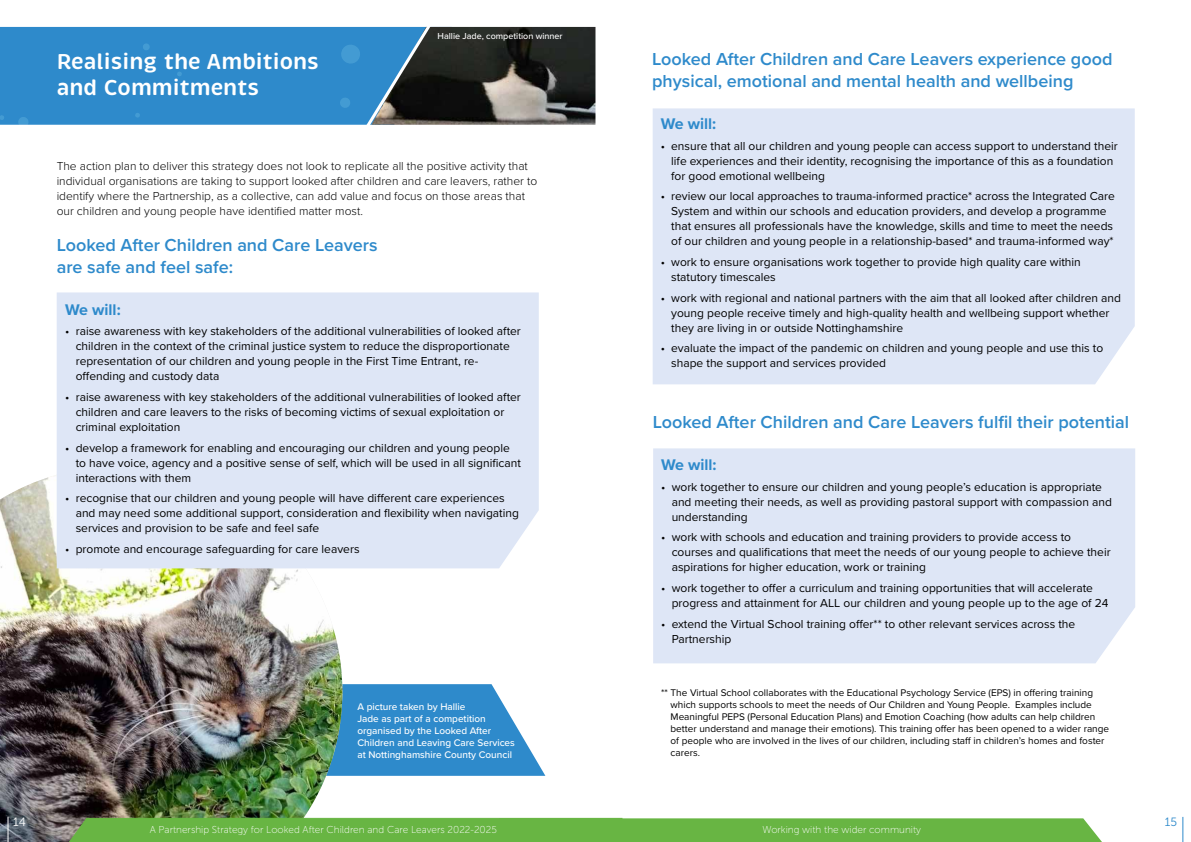
<style>
.page{position:relative;width:1191px;height:842px;background:#fff}
.page>*{position:absolute;margin:0;border:0;box-sizing:border-box;transform-origin:0 0}
.t1{font:600 22px/26.4px "Brevia";color:#fff}
.t2{font:600 18px/21.6px "Proxima Nova";color:#2e8acb}
.t3{font:700 16px "Proxima Nova";color:#2e8acb}
.t4{font:12px/15px "Proxima Nova";color:#000}
.t5{font:300 12px/15px "Proxima Nova";color:#000}
.t6{font:12px "Museo Sans 300";color:#fff}
.t7{font:12px "Museo Sans 300";color:#2e8acb}
.t8{font:10px/12px "Proxima Nova";color:#000}
.t9{font:500 10px/12px "Proxima Nova";color:#fff}
.t10{font:10px "Museo Sans 100";color:#fff}
.t11{font:500 9px "Proxima Nova";color:#fff}
</style>
<div class="page">
<svg style="left:342px;top:684px;width:203px;height:92px;background:#4999d1"></svg>
<img style="left:0;top:474px;width:342px;height:368px">
<svg style="left:61px;top:817px;width:1041px;height:25px;background:#6eb64c"></svg>
<svg style="left:8px;top:817px;width:1px;height:25px"></svg>
<svg style="left:1182px;top:817px;width:1px;height:25px"></svg>
<div style="left:0;top:27px;width:340px;height:98px;background:#2e8acb"></div>
<svg style="left:18px;top:117px;width:11px;height:8px"></svg>
<svg style="left:135px;top:113px;width:5px;height:5px"></svg>
<svg style="left:0;top:115px;width:4px;height:5px"></svg>
<svg style="left:177px;top:72px;width:5px;height:4px"></svg>
<svg style="left:143px;top:43px;width:7px;height:7px"></svg>
<img style="left:445px;top:27px;width:150px;height:98px">
<svg style="left:340px;top:26px;width:105px;height:99px;background:#356586"></svg>
<div style="left:57px;top:292px;width:482px;height:276px;background:#dee6f6"></div>
<div style="left:652px;top:108px;width:482px;height:276px;background:#dee6f6"></div>
<div style="left:653px;top:448px;width:482px;height:215px;background:#dee6f6"></div>
<h1 class="t1" style="left:57px;top:48px;width:264px">Realising the Ambitions and Commitments</h1>
<p class="t11" style="left:437px;top:30px;width:127px">Hallie Jade, competition winner</p>
<p class="t5" style="left:57px;top:158px;width:482px">The action plan to deliver this strategy does not look to replicate all the positive activity that individual organisations are taking to support looked after children and care leavers, rather to identify where the Partnership, as a collective, can add value and focus on those areas that our children and young people have identified matter most.</p>
<h2 class="t2" style="left:57px;top:234px;width:322px">Looked After Children and Care Leavers are safe and feel safe:</h2>
<h3 class="t3" style="left:65px;top:297px;width:57px">We will:</h3>
<p class="t4" style="left:76px;top:323px;width:447px;text-indent:-10px">• raise awareness with key stakeholders of the additional vulnerabilities of looked after children in the context of the criminal justice system to reduce the disproportionate representation of our children and young people in the First Time Entrant, re&shy;offending and custody data</p>
<p class="t4" style="left:76px;top:389px;width:447px;text-indent:-10px">• raise awareness with key stakeholders of the additional vulnerabilities of looked after children and care leavers to the risks of becoming victims of sexual exploitation or criminal exploitation</p>
<p class="t4" style="left:76px;top:440px;width:447px;text-indent:-10px">• develop a framework for enabling and encouraging our children and young people to have voice, agency and a positive sense of self, which will be used in all significant interactions with them</p>
<p class="t4" style="left:76px;top:490px;width:445px;text-indent:-10px">• recognise that our children and young people will have different care experiences and may need some additional support, consideration and flexibility when navigating services and provision to be safe and feel safe</p>
<p class="t4" style="left:65px;top:541px;width:296px">• promote and encourage safeguarding for care leavers</p>
<p class="t9" style="left:357px;top:700px;width:159px">A picture taken by Hallie<br>Jade as part of a competition organised by the Looked After<br>Children and Leaving Care Services at Nottinghamshire County Council</p>
<h2 class="t2" style="left:652px;top:48px;width:462px">Looked After Children and Care Leavers experience good physical, emotional and mental health and wellbeing</h2>
<h3 class="t3" style="left:660px;top:112px;width:57px">We will:</h3>
<p class="t4" style="left:671px;top:137px;width:448px;text-indent:-10px">• ensure that all our children and young people can access support to understand their life experiences and their identity, recognising the importance of this as a foundation for good emotional wellbeing</p>
<p class="t4" style="left:671px;top:188px;width:445px;text-indent:-10px">• review our local approaches to trauma-informed practice* across the Integrated Care System and within our schools and education providers, and develop a programme that ensures all professionals have the knowledge, skills and time to meet the needs of our children and young people in a relationship-based* and trauma-informed way*</p>
<p class="t4" style="left:671px;top:254px;width:411px;text-indent:-10px">• work to ensure organisations work together to provide high quality care within statutory timescales</p>
<p class="t4" style="left:671px;top:289px;width:451px;text-indent:-10px">• work with regional and national partners with the aim that all looked after children and young people receive timely and high-quality health and wellbeing support whether they are living in or outside Nottinghamshire</p>
<p class="t4" style="left:671px;top:340px;width:434px;text-indent:-10px">• evaluate the impact of the pandemic on children and young people and use this to shape the support and services provided</p>
<h2 class="t2" style="left:652px;top:411px;width:478px">Looked After Children and Care Leavers fulfil their potential</h2>
<h3 class="t3" style="left:661px;top:453px;width:57px">We will:</h3>
<p class="t4" style="left:671px;top:479px;width:442px;text-indent:-10px">• work together to ensure our children and young people’s education is appropriate and meeting their needs, as well as providing pastoral support with compassion and understanding</p>
<p class="t4" style="left:671px;top:529px;width:440px;text-indent:-10px">• work with schools and education and training providers to provide access to courses and qualifications that meet the needs of our young people to achieve their aspirations for higher education, work or training</p>
<p class="t4" style="left:671px;top:580px;width:438px;text-indent:-10px">• work together to offer a curriculum and training opportunities that will accelerate progress and attainment for ALL our children and young people up to the age of 24</p>
<p class="t4" style="left:671px;top:616px;width:405px;text-indent:-10px">• extend the Virtual School training offer** to other relevant services across the<br>Partnership</p>
<p class="t8" style="left:670px;top:686px;width:440px;text-indent:-9px">** The Virtual School collaborates with the Educational Psychology Service (EPS) in offering training which supports schools to meet the needs of Our Children and Young People. Examples include Meaningful PEPS (Personal Education Plans) and Emotion Coaching (how adults can help children better understand and manage their emotions). This training offer has been opened to a wider range of people who are involved in the lives of our children, including staff in children’s homes and foster carers.</p>
<p class="t6" style="left:13px;top:815px;width:14px">14</p>
<p class="t7" style="left:1164px;top:815px;width:14px">15</p>
<p class="t10" style="left:150px;top:825px;width:348px">A Partnership Strategy for Looked After Children and Care Leavers 2022-2025</p>
<p class="t10" style="left:762px;top:825px;width:160px">Working with the wider community</p>
</div>
